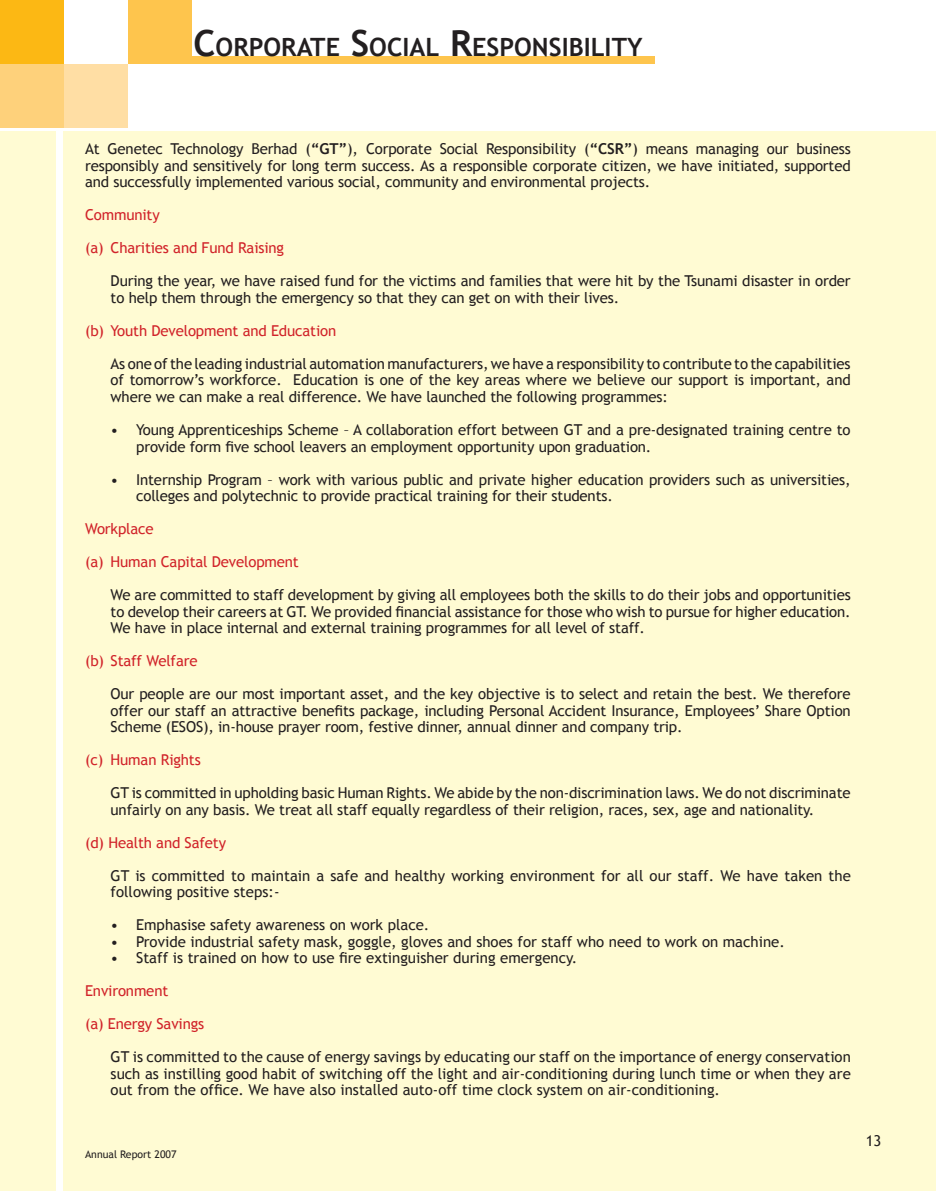
<style>
.page{position:relative;width:936px;height:1191px;background:#fff}
.page>*{position:absolute;margin:0;border:0;box-sizing:border-box;transform-origin:0 0}
.t1{font:700 25.2px "Trebuchet MS";color:#231f20}
.t2{font:15px/16.5px "Trebuchet MS";letter-spacing:-.01em;color:#231f20;text-align:justify}
.t3{font:15px/33px "Trebuchet MS";letter-spacing:-.01em;color:#d1232a}
.t4{font:10.5px "Trebuchet MS";color:#231f20}
.s1{font-size:36px}
.s2{font-weight:700}
</style>
<div class="page">
<div style="left:0;top:131px;width:935px;height:1060px;background:#fffbd3"></div>
<div style="left:57px;top:121px;width:6px;height:1070px;background:#fff"></div>
<div style="left:0;top:0;width:64px;height:64px;background:#fcb814"></div>
<div style="left:0;top:64px;width:64px;height:64px;background:#fed17b"></div>
<div style="left:64px;top:64px;width:64px;height:64px;background:#ffdea4"></div>
<div style="left:128px;top:0;width:63px;height:64px;background:#fec54d"></div>
<div style="left:188px;top:56px;width:466px;height:8px;background:#fec54d"></div>
<h1 class="t1" style="left:193px;top:31px;width:450px"><span class="s1">C</span>ORPORATE <span class="s1">S</span>OCIAL <span class="s1">R</span>ESPONSIBI LITY</h1>
<p class="t2" style="left:85px;top:141px;width:767px">At Genetec Technology Berhad (<span class="s2">“GT”</span>), Corporate Social Responsibility (<span class="s2">“CSR”</span>) means managing our business responsibly and sensitively for long term success. As a responsible corporate citizen, we have initiated, supported and successfully implemented various social, community and environmental projects.</p>
<p class="t3" style="left:85px;top:199px;width:76px">Community</p>
<p class="t3" style="left:85px;top:232px;width:200px">(a) Charities and Fund Raising</p>
<p class="t2" style="left:111px;top:273px;width:741px">During the year, we have raised fund for the victims and families that were hit by the Tsunami disaster in order to help them through the emergency so that they can get on with their lives.</p>
<p class="t3" style="left:85px;top:314px;width:253px">(b) Youth Development and Education</p>
<p class="t2" style="left:111px;top:355px;width:741px">As one of the leading industrial automation manufacturers, we have a responsibility to contribute to the capabilities of tomorrow’s workforce. Education is one of the key areas where we believe our support is important, and where we can make a real difference. We have launched the following programmes:</p>
<p class="t2" style="left:136px;top:421px;width:716px;text-indent:-26px">• Young Apprenticeships Scheme – A collaboration effort between GT and a pre-designated training centre to provide form five school leavers an employment opportunity upon graduation.</p>
<p class="t2" style="left:136px;top:471px;width:716px;text-indent:-26px">• Internship Program – work with various public and private higher education providers such as universities, colleges and polytechnic to provide practical training for their students.</p>
<p class="t3" style="left:85px;top:512px;width:70px">Workplace</p>
<p class="t3" style="left:85px;top:545px;width:215px">(a) Human Capital Development</p>
<p class="t2" style="left:111px;top:586px;width:741px">We are committed to staff development by giving all employees both the skills to do their jobs and opportunities to develop their careers at GT. We provided financial assistance for those who wish to pursue for higher education.<br>We have in place internal and external training programmes for all level of staff.</p>
<p class="t3" style="left:85px;top:644px;width:114px">(b) Staff Welfare</p>
<p class="t2" style="left:111px;top:685px;width:741px">Our people are our most important asset, and the key objective is to select and retain the best. We therefore offer our staff an attractive benefits package, including Personal Accident Insurance, Employees’ Share Option Scheme (ESOS), in-house prayer room, festive dinner, annual dinner and company trip.</p>
<p class="t3" style="left:85px;top:743px;width:117px">(c) Human Rights</p>
<p class="t2" style="left:111px;top:784px;width:741px">GT is committed in upholding basic Human Rights. We abide by the non-discrimination laws. We do not discriminate unfairly on any basis. We treat all staff equally regardless of their religion, races, sex, age and nationality.</p>
<p class="t3" style="left:85px;top:826px;width:142px">(d) Health and Safety</p>
<p class="t2" style="left:111px;top:867px;width:741px">GT is committed to maintain a safe and healthy working environment for all our staff. We have taken the following positive steps:-</p>
<p class="t2" style="left:111px;top:916px;width:320px">• Emphasise safety awareness on work place.</p>
<p class="t2" style="left:111px;top:933px;width:675px">• Provide industrial safety mask, goggle, gloves and shoes for staff who need to work on machine.</p>
<p class="t2" style="left:111px;top:949px;width:468px">• Staff is trained on how to use fire extinguisher during emergency.</p>
<p class="t3" style="left:85px;top:974px;width:121px">Environment<br>(a) Energy Savings</p>
<p class="t2" style="left:111px;top:1048px;width:741px">GT is committed to the cause of energy savings by educating our staff on the importance of energy conservation such as instilling good habit of switching off the light and air-conditioning during lunch time or when they are out from the office. We have also installed auto-off time clock system on air-conditioning.</p>
<p class="t4" style="left:85px;top:1148px;width:93px">Annual Report 2007</p>
<p class="t2" style="left:865px;top:1133px;width:17px">13</p>
</div>
